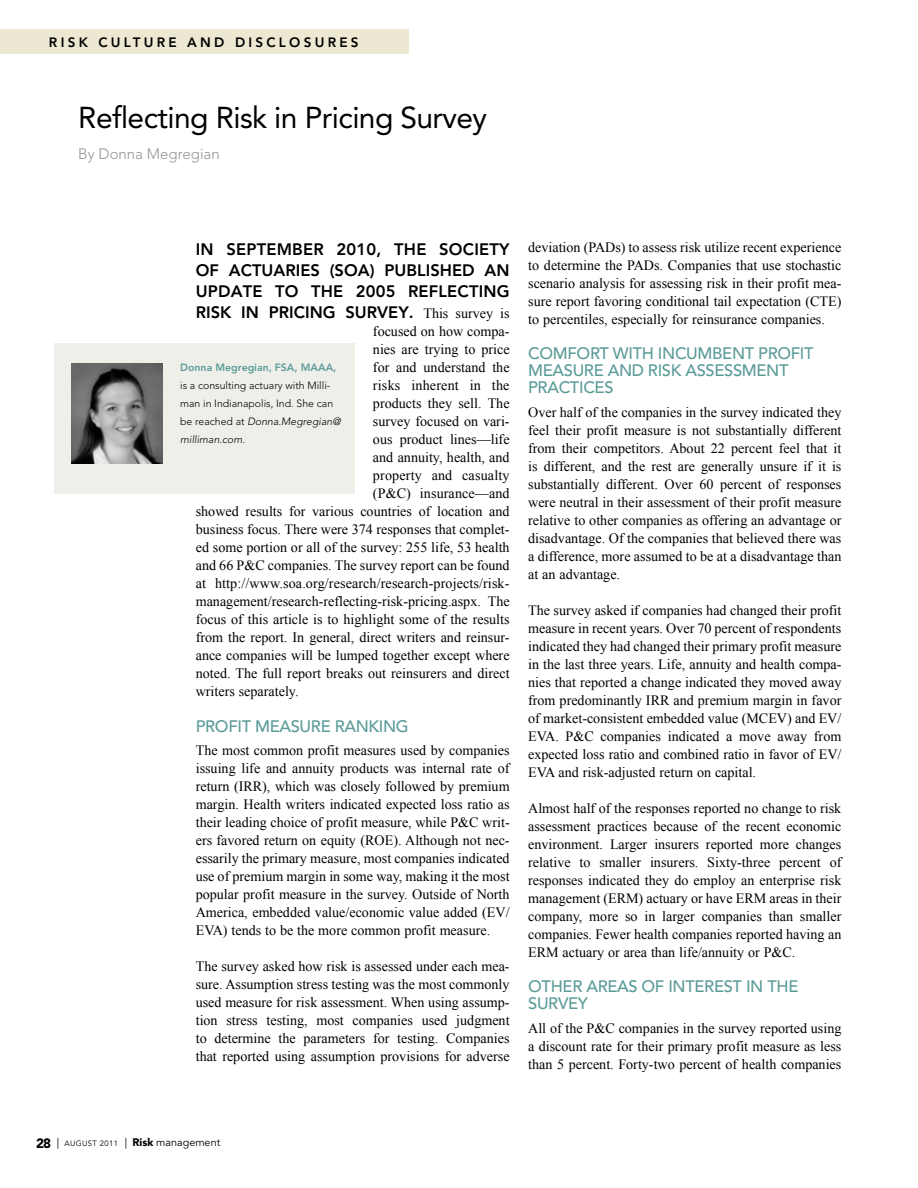
<style>
.page{position:relative;width:918px;height:1188px;background:#fff}
.page>*{position:absolute;margin:0;border:0;box-sizing:border-box;transform-origin:0 0}
.t1{font:30px "Avenir";letter-spacing:-.02em;color:#000}
.t2{font:500 16.5px/17.2px "Avenir";letter-spacing:-.02em;color:#5b9b98}
.t3{font:800 16.5px/21px "Avenir";letter-spacing:.01em;color:#000}
.t4{font:300 15px "Avenir";color:#939598}
.t5{font:14.25px/18px "Times New Roman";color:#000;text-align:justify}
.t6{font:800 13.5px "Avenir";letter-spacing:.24em;color:#000}
.t7{font:10.8px "Avenir";color:#000}
.t8{font:300 10.5px/18px "Avenir";color:#000}
.t9{font:800 10.5px "Avenir";color:#5b9b98}
.s1{font-family:"Avenir";font-weight:800;font-size:16.5px}
.s2{font-style:italic}
.s3{font-weight:900;font-size:13.5px}
.s4{font-size:7.8px}
.s5{font-weight:900}
</style>
<div class="page">
<div style="left:54px;top:343px;width:300px;height:151px;background:#efefea"></div>
<img style="left:72px;top:364px;width:90px;height:99px">
<div style="left:0;top:30px;width:408px;height:24px;background:#ede8d1"></div>
<p class="t6" style="left:49px;top:34px;width:22px">RISK</p>
<p class="t6" style="left:98px;top:34px;width:103px">CULTURE AND</p>
<p class="t6" style="left:235px;top:34px;width:11px">DISC</p>
<p class="t6" style="left:279px;top:34px;width:71px">LOS URES</p>
<h1 class="t1" style="left:78px;top:100px;width:410px">Reflecting Risk in Pricing Survey</h1>
<p class="t4" style="left:78px;top:145px;width:143px">By Donna Megregian</p>
<p class="t3" style="left:196px;top:239px;width:315px">IN SEPTEMBER 2010, THE SOCIETY<br>OF ACTUARIES (SOA</p>
<p class="t3" style="left:370px;top:260px;width:36px">) PUBL</p>
<p class="t3" style="left:196px;top:260px;width:315px;text-align:justify;text-indent:230px">ISHED AN UPDATE TO THE 2005 REFLECTING RISK IN PRICING SUR</p>
<p class="t5" style="left:377px;top:304px;width:134px"><span class="s1">VEY.</span> This survey is</p>
<p class="t5" style="left:373px;top:322px;width:138px">focused on how compa-</p>
<p class="t5" style="left:373px;top:340px;width:138px">nies are trying to price</p>
<p class="t5" style="left:373px;top:358px;width:138px">for and understand the</p>
<p class="t5" style="left:373px;top:376px;width:138px">risks inherent in the</p>
<p class="t5" style="left:373px;top:394px;width:138px">products they sell. The</p>
<p class="t5" style="left:373px;top:412px;width:138px">survey focused on vari-</p>
<p class="t5" style="left:373px;top:430px;width:138px">ous product lines—life</p>
<p class="t5" style="left:373px;top:448px;width:138px">and annuity, health, and</p>
<p class="t5" style="left:373px;top:466px;width:138px">property and casualty</p>
<p class="t5" style="left:373px;top:484px;width:138px">(P&amp;C) insurance—and</p>
<p class="t5" style="left:196px;top:502px;width:315px">showed results for various countries of location and</p>
<p class="t5" style="left:196px;top:520px;width:315px">business focus. There were 374 responses that complet-</p>
<p class="t5" style="left:196px;top:538px;width:315px">ed some portion or all of the survey: 255 life, 53 health</p>
<p class="t5" style="left:196px;top:556px;width:315px">and 66 P&amp;C companies. The survey report can be found</p>
<p class="t5" style="left:196px;top:574px;width:315px">at http://www.soa.org/research/research-projects/risk-</p>
<p class="t5" style="left:196px;top:592px;width:315px">management/research-reflecting-risk-pricing.aspx. The</p>
<p class="t5" style="left:196px;top:610px;width:315px">focus of this article is to highlight some of the results</p>
<p class="t5" style="left:196px;top:628px;width:315px">from the report. In general, direct writers and reinsur-</p>
<p class="t5" style="left:196px;top:646px;width:315px">ance companies will be lumped together except where</p>
<p class="t5" style="left:196px;top:664px;width:315px">noted. The full report breaks out reinsurers and direct</p>
<p class="t5" style="left:196px;top:682px;width:104px">writers separately.</p>
<p class="t2" style="left:196px;top:718px;width:215px">PROFIT M EASURE RANKING</p>
<p class="t5" style="left:196px;top:741px;width:315px">The most common profit measures used by companies issuing life and annuity products was internal rate of return (IRR), which was closely followed by premium margin. Health writers indicated expected loss ratio as their leading choice of profit measure, while P&amp;C writ&shy;ers favored return on equity (ROE). Although not nec&shy;essarily the primary measure, most companies indicated use of premium margin in some way, making it the most popular profit measure in the survey. Outside of North America, embedded value/economic value added (EV/ EVA) tends to be the more common profit measure.</p>
<p class="t5" style="left:196px;top:957px;width:315px">The survey asked how risk is assessed under each mea&shy;sure. Assumption stress testing was the most commonly used measure for risk assessment. When using assump&shy;tion stress testing, most companies used judgment to determine the parameters for testing. Companies that reported using assumption provisions for adverse</p>
<p class="t9" style="left:180px;top:361px;width:102px">DONNA MEGREGIAN, FSA</p>
<p class="t9" style="left:295px;top:361px;width:25px">, MAAA</p>
<p class="t9" style="left:333px;top:361px;width:5px">,</p>
<p class="t8" style="left:180px;top:376px;width:162px">is a consulting actuary with Milli&shy;man in Indianapolis, Ind. She can be reached at <span class="s2">Donna.Megregian@ milliman.com.</span></p>
<p class="t5" style="left:528px;top:238px;width:315px">deviation (PADs) to assess risk utilize recent experience to determine the PADs. Companies that use stochastic scenario analysis for assessing risk in their profit mea&shy;sure report favoring conditional tail expectation (CTE) to percentiles, especially for reinsurance companies.</p>
<p class="t2" style="left:528px;top:345px;width:287px">COMFORT WITH I NCUMBENT PROFIT<br>M EASURE AND RISK ASSESSMENT<br>PRACTICES</p>
<p class="t5" style="left:528px;top:403px;width:315px">Over half of the companies in the survey indicated they feel their profit measure is not substantially different from their competitors. About 22 percent feel that it is different, and the rest are generally unsure if it is substantially different. Over 60 percent of responses were neutral in their assessment of their profit measure relative to other companies as offering an advantage or disadvantage. Of the companies that believed there was a difference, more assumed to be at a disadvantage than at an advantage.</p>
<p class="t5" style="left:528px;top:601px;width:315px">The survey asked if companies had changed their profit measure in recent years. Over 70 percent of respondents indicated they had changed their primary profit measure in the last three years. Life, annuity and health compa&shy;nies that reported a change indicated they moved away from predominantly IRR and premium margin in favor of market-consistent embedded value (MCEV) and EV/ EVA. P&amp;C companies indicated a move away from expected loss ratio and combined ratio in favor of EV/ EVA and risk-adjusted return on capital.</p>
<p class="t5" style="left:528px;top:799px;width:315px">Almost half of the responses reported no change to risk assessment practices because of the recent economic environment. Larger insurers reported more changes relative to smaller insurers. Sixty-three percent of responses indicated they do employ an enterprise risk management (ERM) actuary or have ERM areas in their company, more so in larger companies than smaller companies. Fewer health companies reported having an ERM actuary or area than life/annuity or P&amp;C.</p>
<p class="t2" style="left:528px;top:978px;width:272px">OTHER AREAS OF I NTEREST IN THE<br>SURVEY</p>
<p class="t5" style="left:528px;top:1019px;width:315px">All of the P&amp;C companies in the survey reported using a discount rate for their primary profit measure as less than 5 percent. Forty-two percent of health companies</p>
<p class="t7" style="left:36px;top:1136px;width:186px"><span class="s3">28</span> | <span class="s4">AUGUST 2011</span> | <span class="s5">Risk</span> management</p>
</div>
